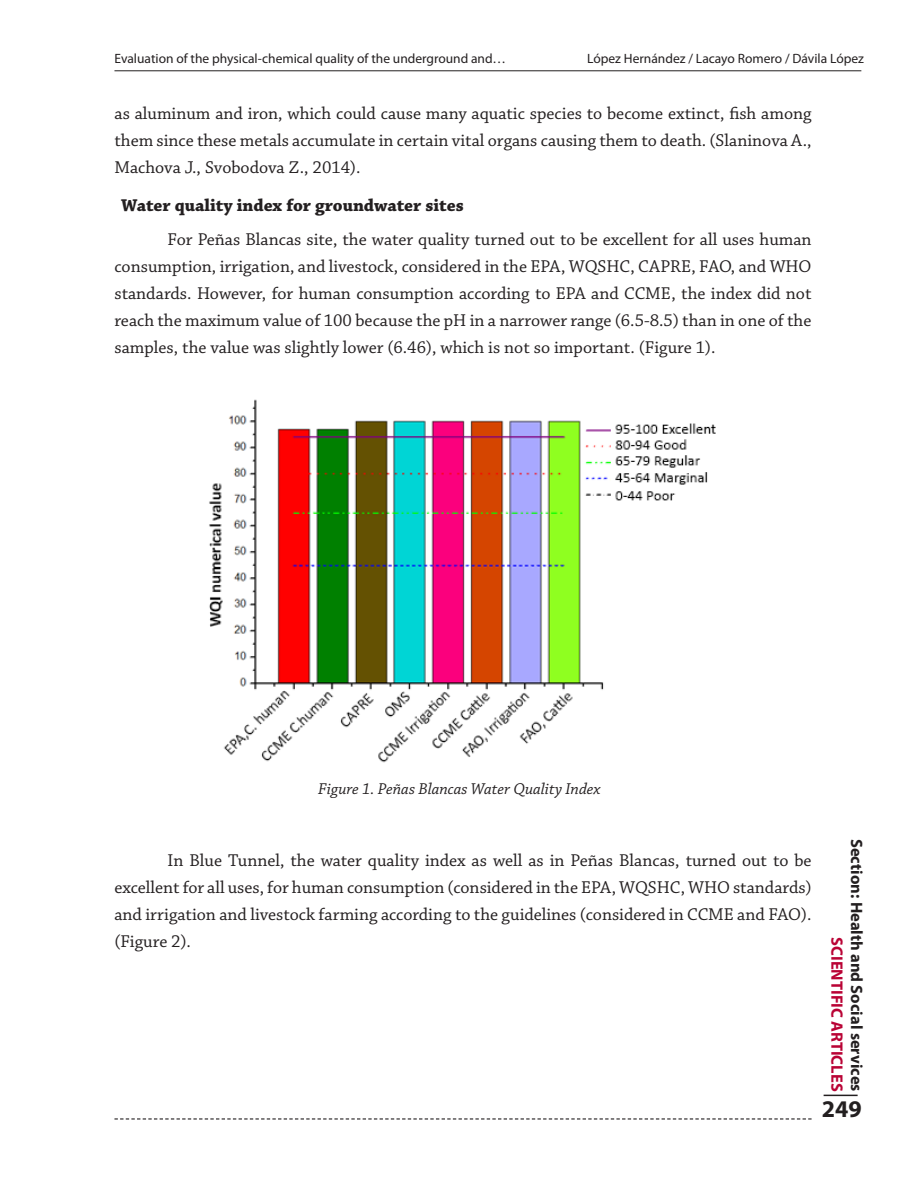
<style>
.page{position:relative;width:918px;height:1188px;background:#fff}
.page>*{position:absolute;margin:0;border:0;box-sizing:border-box;transform-origin:0 0}
.t1{font:700 24px "Myriad Pro";color:#231f20}
.t2{font:18px/27px "Chaparral Pro";color:#231f20;text-align:justify}
.SubTitulo{font:700 18px "Chaparral Pro";color:#231f20}
.t3{font:italic 16.5px "Chaparral Pro";color:#231f20}
.t4{font:700 16.5px "Myriad Pro";color:#231f20}
.t5{font:700 16.5px "Myriad Pro";color:#b90335}
.t6{font:13.5px "Myriad Pro";color:#231f20}
</style>
<div class="page">
<img style="left:209px;top:399px;width:507px;height:364px">
<hr style="left:114px;top:70px;width:747px;height:1px;background:#231f20">
<hr style="left:824px;top:1095px;width:34px;height:1px;background:#231f20">
<svg style="left:114px;top:1118px;width:698px;height:2px"></svg>
<p class="t6" style="left:114px;top:50px;width:393px">Evaluation of the physical-chemical quality of the underground and…</p>
<p class="t6" style="left:587px;top:50px;width:278px">López Hernández / Lacayo Romero / Dávila López</p>
<p class="t2" style="left:114px;top:101px;width:699px">as aluminum and iron, which could cause many aquatic species to become extinct, fish among them since these metals accumulate in certain vital organs causing them to death. (Slaninova A., Machova J., Svobodova Z., 2014).</p>
<p class="SubTitulo" style="left:121px;top:194px;width:344px">Water quality index for groundwater sites</p>
<p class="t2" style="left:114px;top:226px;width:699px;text-indent:53px">For Peñas Blancas site, the water quality turned out to be excellent for all uses human consumption, irrigation, and livestock, considered in the EPA, WQSHC, CAPRE, FAO, and WHO standards. However, for human consumption according to EPA and CCME, the index did not reach the maximum value of 100 because the pH in a narrower range (6.5-8.5) than in one of the samples, the value was slightly lower (6.46), which is not so important. (Figure 1).</p>
<p class="t3" style="left:318px;top:780px;width:284px">Figure 1. Peñas Blancas Water Quality Index</p>
<p class="t2" style="left:114px;top:847px;width:699px;text-indent:53px">In Blue Tunnel, the water quality index as well as in Peñas Blancas, turned out to be excellent for all uses, for human consumption (considered in the EPA, WQSHC, WHO standards) and irrigation and livestock farming according to the guidelines (considered in CCME and FAO). (Figure 2).</p>
<p class="t4" style="left:868px;top:839px;width:254px;rotate:90deg">Section: Health and Social services</p>
<p class="t5" style="left:848px;top:937px;width:156px;rotate:90deg">SCIENTIFIC ARTICLES</p>
<h1 class="t1" style="left:822px;top:1093px;width:41px">249</h1>
</div>
